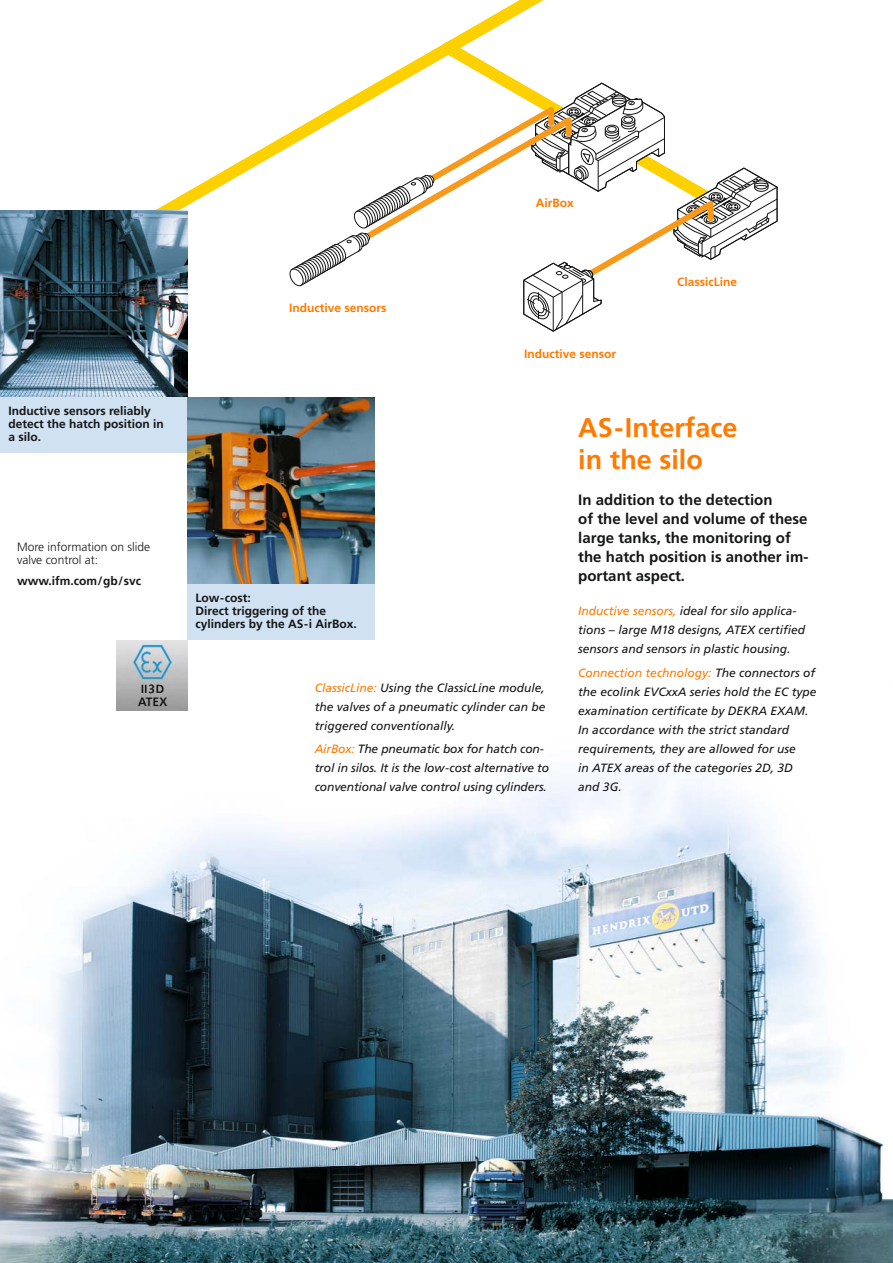
<style>
.page{position:relative;width:893px;height:1263px;background:#fff}
.page>*{position:absolute;margin:0;border:0;box-sizing:border-box;transform-origin:0 0}
.t1{font:700 27px/32px "Frutiger LT Com";color:#ff7a00}
.t2{font:700 15px/19.2px "Frutiger LT Com";color:#151616}
.t3{font:italic 12px/19.2px "Frutiger LT Com";color:#151616}
.t4{font:700 12px/12.8px "Frutiger LT Com";color:#151616}
.t5{font:700 12px "Frutiger LT Com";color:#ff7a00}
.t6{font:300 12px/12.8px "Frutiger LT Com";color:#151616}
.s1{color:#ff7a00}
</style>
<div class="page">
<img style="left:0;top:638px;width:893px;height:625px">
<svg style="left:156px;top:0;width:388px;height:330px"></svg>
<svg style="left:288px;top:82px;width:490px;height:250px"></svg>
<img style="left:0;top:210px;width:187px;height:188px">
<div style="left:0;top:398px;width:187px;height:55px;background:#d0e1f1"></div>
<img style="left:187px;top:398px;width:187px;height:187px">
<div style="left:187px;top:585px;width:187px;height:55px;background:#d0e1f1"></div>
<img style="left:117px;top:640px;width:70px;height:70px">
<p class="t4" style="left:9px;top:406px;width:157px">Inductive sensors reliably detect the hatch position in a silo.</p>
<p class="t6" style="left:17px;top:542px;width:135px">More information on slide valve control at:</p>
<p class="t4" style="left:17px;top:575px;width:126px">www.ifm.com/gb/svc</p>
<p class="t5" style="left:289px;top:303px;width:99px">Inductive sensors</p>
<p class="t5" style="left:536px;top:198px;width:40px">AirBox</p>
<p class="t5" style="left:524px;top:349px;width:94px">Inductive sensor</p>
<p class="t5" style="left:677px;top:277px;width:61px">ClassicLine</p>
<h1 class="t1" style="left:578px;top:414px;width:161px">AS-Interface in the silo</h1>
<p class="t2" style="left:578px;top:491px;width:232px">In addition to the detection<br>of the level and volume of these large tanks, the monitoring of the hatch position is another im&shy;portant aspect.</p>
<p class="t4" style="left:196px;top:593px;width:163px">Low-cost:<br>Direct triggering of the cylinders by the AS-i AirBox.</p>
<p class="t3" style="left:315px;top:679px;width:232px;text-align:justify"><span class="s1">ClassicLine:</span> Using the ClassicLine module, the valves of a pneumatic cylinder can be triggered conventionally.</p>
<p class="t3" style="left:315px;top:740px;width:236px"><span class="s1">AirBox:</span> The pneumatic box for hatch con&shy;trol in silos. It is the low-cost alternative to conventional valve control using cylinders.</p>
<p class="t3" style="left:578px;top:602px;width:228px"><span class="s1">Inductive sensors,</span> ideal for silo applica&shy;tions – large M18 designs, ATEX certified sensors and sensors in plastic housing.</p>
<p class="t3" style="left:578px;top:664px;width:240px"><span class="s1">Connection technology:</span> The connectors of the ecolink EVCxxA series hold the EC type examination certificate by DEKRA EXAM.<br>In accordance with the strict standard requirements, they are allowed for use<br>in ATEX areas of the categories 2D, 3D and 3G.</p>
</div>
